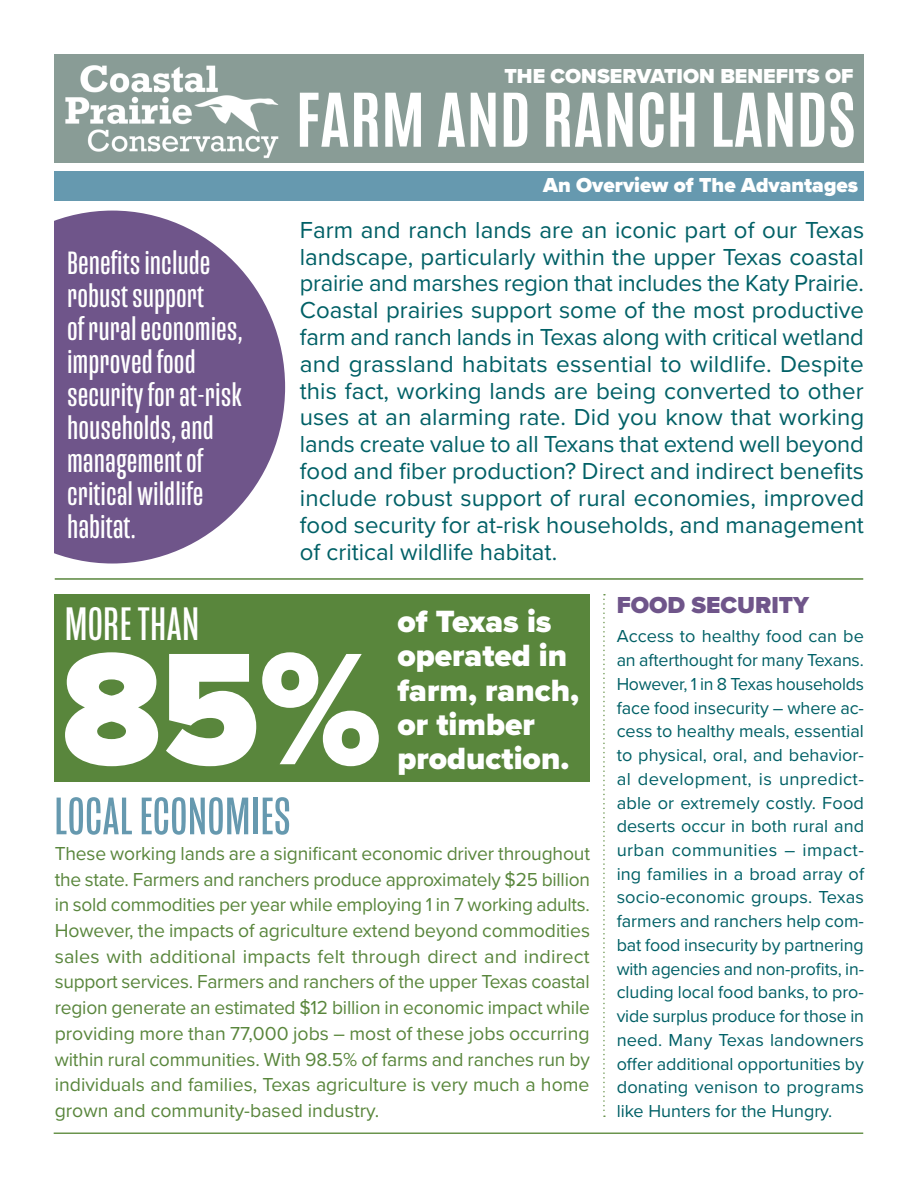
<style>
.page{position:relative;width:918px;height:1188px;background:#fff}
.page>*{position:absolute;margin:0;border:0;box-sizing:border-box;transform-origin:0 0}
.t1{font:54px "Mongoose";letter-spacing:.02em;color:#6699af}
.t2{font:48px "Mongoose";letter-spacing:.02em;color:#fff}
.t3{font:33px/33px "Mongoose";letter-spacing:.02em;color:#fff}
.t4{font:900 31.95px/34.2px "Proxima Nova";color:#fff}
.rightcol{font:24px/26.8px "Proxima Nova";color:#006066;text-align:justify}
.rightcol-2{font:900 24px "Proxima Nova";color:#6f558a}
.t5{font:900 21px "Proxima Nova";color:#fff}
.t6{font:19.5px/25.7px "Proxima Nova";color:#59863c;text-align:justify}
.rightcol-3{font:18px/23.7px "Proxima Nova";letter-spacing:.01em;color:#006066;text-align:justify}
</style>
<div class="page">
<hr style="left:54px;top:1132px;width:809px;height:2px;background:#6a944d">
<div style="left:54px;top:54px;width:810px;height:109px;background:#899c96"></div>
<svg style="left:603px;top:594px;width:2px;height:523px"></svg>
<div style="left:55px;top:172px;width:809px;height:29px;background:#6699af"></div>
<svg style="left:54px;top:211px;width:231px;height:353px;fill:#6f558a"></svg>
<hr style="left:55px;top:578px;width:808px;height:2px;background:#59863c">
<div style="left:54px;top:594px;width:536px;height:188px;background:#59863c"></div>
<svg style="left:65px;top:652px;width:314px;height:114px"></svg>
<svg style="left:300px;top:92px;width:554px;height:55px"></svg>
<img style="left:65px;top:65px;width:214px;height:93px">
<p class="t5" style="left:504px;top:60px;width:351px">THE CONSERVATION BENEFITS OF</p>
<p class="t3" style="left:67px;top:247px;width:144px">Benefits include robust support</p>
<p class="t3" style="left:67px;top:313px;width:177px">of rural economies, improved food security for at-risk households, and management of critical wildlife habitat.</p>
<p class="t5" style="left:543px;top:169px;width:317px">An Overview of The Advantages</p>
<p class="rightcol" style="left:300px;top:215px;width:566px">Farm and ranch lands are an iconic part of our Texas landscape, particularly within the upper Texas coastal prairie and marshes region that includes the Katy Prairie.<br>Coastal prairies support some of the most productive farm and ranch lands in Texas along with critical wetland and grassland habitats essential to wildlife. Despite this fact, working lands are being converted to other uses at an alarming rate. Did you know that working lands create value to all Texans that extend well beyond food and fiber production? Direct and indirect benefits include robust support of rural economies, improved food security for at-risk households, and management of critical wildlife habitat.</p>
<p class="t2" style="left:65px;top:597px;width:135px">MORE THAN</p>
<p class="t4" style="left:397px;top:604px;width:183px">of Texas is operated in farm, ranch, or timber production.</p>
<p class="t1" style="left:55px;top:786px;width:237px">LOCAL ECONOMIES</p>
<p class="t6" style="left:55px;top:840px;width:537px">These working lands are a significant economic driver throughout the state. Farmers and ranchers produce approximately $25 billion in sold commodities per year while employing 1 in 7 working adults.<br>However, the impacts of agriculture extend beyond commodities sales with additional impacts felt through direct and indirect support services. Farmers and ranchers of the upper Texas coastal region generate an estimated $12 billion in economic impact while providing more than 77,000 jobs – most of these jobs occurring within rural communities. With 98.5% of farms and ranches run by individuals and families, Texas agriculture is very much a home grown and community-based industry.</p>
<p class="rightcol-2" style="left:617px;top:587px;width:194px">FOOD SECURITY</p>
<p class="rightcol-3" style="left:617px;top:624px;width:249px">Access to healthy food can be an afterthought for many Texans.<br>However, 1 in 8 Texas households face food insecurity – where ac&shy;cess to healthy meals, essential to physical, oral, and behavior&shy;al development, is unpredict&shy;able or extremely costly. Food deserts occur in both rural and urban communities – impact&shy;ing families in a broad array of socio-economic groups. Texas farmers and ranchers help com&shy;bat food insecurity by partnering with agencies and non-profits, in&shy;cluding local food banks, to pro&shy;vide surplus produce for those in need. Many Texas landowners offer additional opportunities by donating venison to programs like Hunters for the Hungry.</p>
</div>
